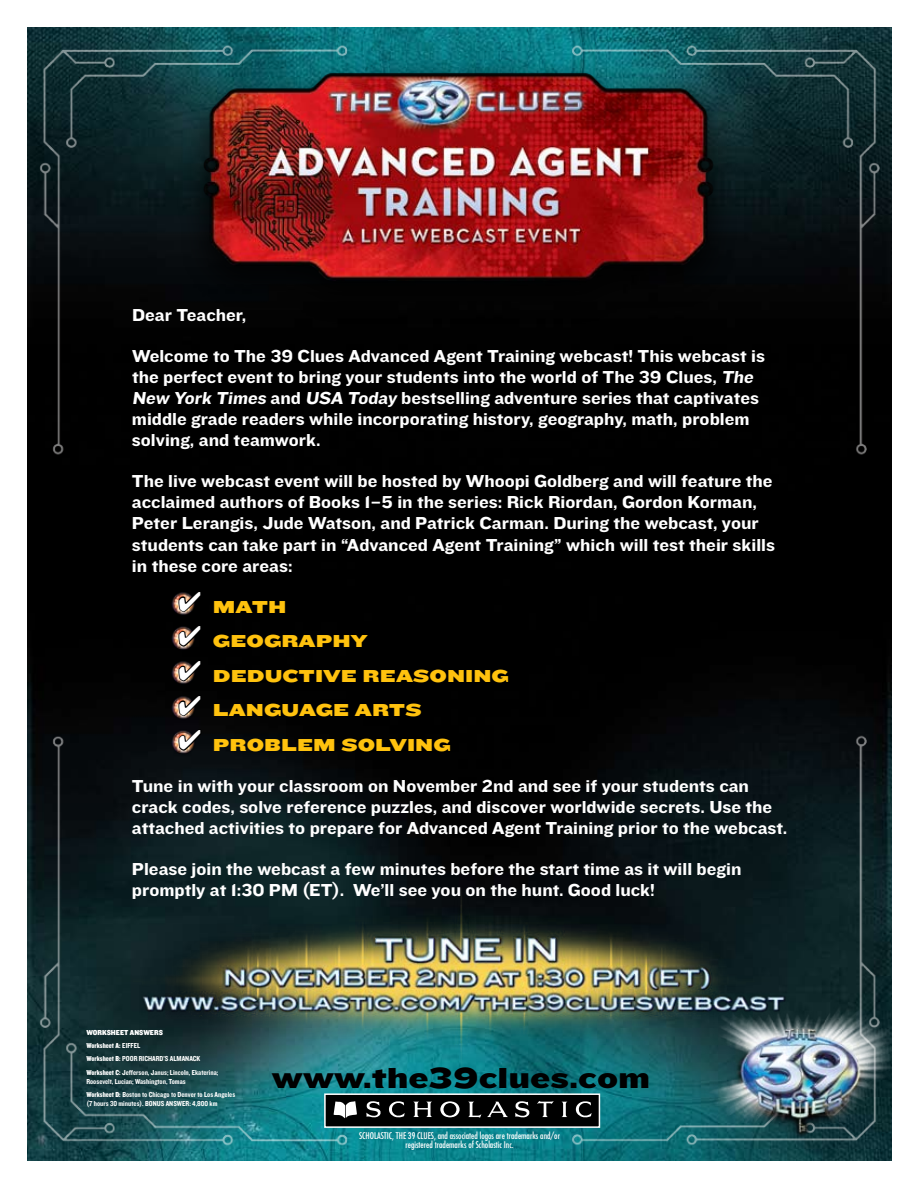
<style>
.page{position:relative;width:918px;height:1188px;background:#fff}
.page>*{position:absolute;margin:0;border:0;box-sizing:border-box;transform-origin:0 0}
.t1{font:30px "Knockout HTF74 Full Sumo";color:#000}
.t2{font:27px/34.7px "Zapf Dingbats";color:#fff;text-align:justify}
.t3{font:18px/21px "Knockout HTF52 Cruiserweight";color:#fff}
.t4{font:18px/34.5px "Knockout HTF74 Full Sumo";color:#ffc20e}
.t5{font:condensed 9px/9px "Futura";color:#fff;text-align:center}
.t6{font:7.5px/13px "Knockout HTF50 Welterweight";color:#fff}
.t7{font:7.5px "Knockout HTF70 Full Welterwt";color:#fff}
.t8{font:7.5px "Knockout HTF71 Full Middlewt";color:#fff}
.s1{font-family:"Knockout HTF50 Welterweight"}
.s2{font-family:"Knockout HTF70 Full Welterwt"}
</style>
<div class="page">
<img style="left:27px;top:27px;width:864px;height:1134px">
<div style="left:171px;top:56px;width:612px;height:300px;background:#000;opacity:.75"></div>
<img style="left:189px;top:61px;width:540px;height:231px">
<img style="left:81px;top:870px;width:756px;height:198px">
<img style="left:704px;top:1005px;width:188px;height:156px">
<div style="left:325px;top:1094px;width:274px;height:33px;background:#000"></div>
<svg style="left:334px;top:1101px;width:23px;height:17px"></svg>
<svg style="left:366px;top:1101px;width:15px;height:17px"></svg>
<svg style="left:389px;top:1101px;width:16px;height:17px"></svg>
<svg style="left:413px;top:1102px;width:19px;height:15px"></svg>
<svg style="left:468px;top:1102px;width:13px;height:16px"></svg>
<svg style="left:515px;top:1101px;width:15px;height:17px"></svg>
<svg style="left:537px;top:1101px;width:17px;height:16px"></svg>
<svg style="left:562px;top:1102px;width:5px;height:15px"></svg>
<svg style="left:575px;top:1101px;width:17px;height:17px"></svg>
<svg style="left:440px;top:1101px;width:20px;height:16px"></svg>
<svg style="left:487px;top:1102px;width:21px;height:15px"></svg>
<div style="left:324px;top:1093px;width:276px;height:35px;border:2px solid #fff"></div>
<img style="left:166px;top:587px;width:35px;height:174px">
<svg style="left:177px;top:589px;width:26px;height:24px"></svg>
<svg style="left:177px;top:624px;width:26px;height:24px"></svg>
<svg style="left:177px;top:659px;width:26px;height:23px"></svg>
<svg style="left:177px;top:694px;width:26px;height:23px"></svg>
<svg style="left:177px;top:728px;width:26px;height:24px"></svg>
<p class="t3" style="left:132px;top:305px;width:116px">Dear Teacher,</p>
<p class="t3" style="left:132px;top:346px;width:634px">Welcome to The 39 Clues Advanced Agent Training webcast! This webcast is the perfect event to bring your students into the world of The 39 Clues, The New York Times and USA Today bestselling adventure series that captivates middle grade readers while incorporating history, geography, math, problem solving, and teamwork.</p>
<p class="t3" style="left:132px;top:471px;width:645px">The live webcast event will be hosted by Whoopi Goldberg and will feature the acclaimed authors of Books 1–5 in the series: Rick Riordan, Gordon Korman, Peter Lerangis, Jude Watson, and Patrick Carman. During the webcast, your students can take part in “Advanced Agent Training” which will test their skills in these core areas:</p>
<p class="t4" style="left:213px;top:590px;width:297px">MATH<br>GEOGRAPHY<br>DEDUCTIVE REASONING<br>LANGUAGE ARTS<br>PROBLEM SOLVING</p>
<p class="t3" style="left:132px;top:776px;width:657px">Tune in with your classroom on November 2nd and see if your students can crack codes, solve reference puzzles, and discover worldwide secrets. Use the attached activities to prepare for Advanced Agent Training prior to the webcast.</p>
<p class="t3" style="left:132px;top:859px;width:611px">Please join the webcast a few minutes before the start time as it will begin promptly at 1:30 PM (ET). We’ll see you on the hunt. Good luck!</p>
<h2 class="t2" style="left:179px;top:584px;width:24px">✔ ✔ ✔ ✔ ✔</h2>
<p class="t8" style="left:86px;top:1029px;width:78px">WORKSHEET ANSWERS</p>
<p class="t7" style="left:86px;top:1042px;width:56px">Worksheet A: <span class="s1">EIFFEL</span></p>
<p class="t6" style="left:86px;top:1053px;width:134px"><span class="s2">Worksheet B:</span> POOR RICHARD’S ALMANACK<br><span class="s2">Worksheet C:</span> Jefferson, Janus; Lincoln, Ekaterina;</p>
<p class="t6" style="left:86px;top:1075px;width:150px">Roosevelt, Lucian; Washington, Tomas<br><span class="s2">Worksheet D:</span> Boston to Chicago to Denver to Los Angeles</p>
<p class="t6" style="left:86px;top:1097px;width:133px">(7 hours 30 minutes). BONUS ANSWER: 4,800 km</p>
<h1 class="t1" style="left:272px;top:1061px;width:380px">www.the39clues.com</h1>
<p class="t5" style="left:359px;top:1131px;width:203px">SCHOLASTIC, THE 39 CLUES, and associated logos are trademarks and/or registered trademarks of Scholastic Inc.</p>
</div>
